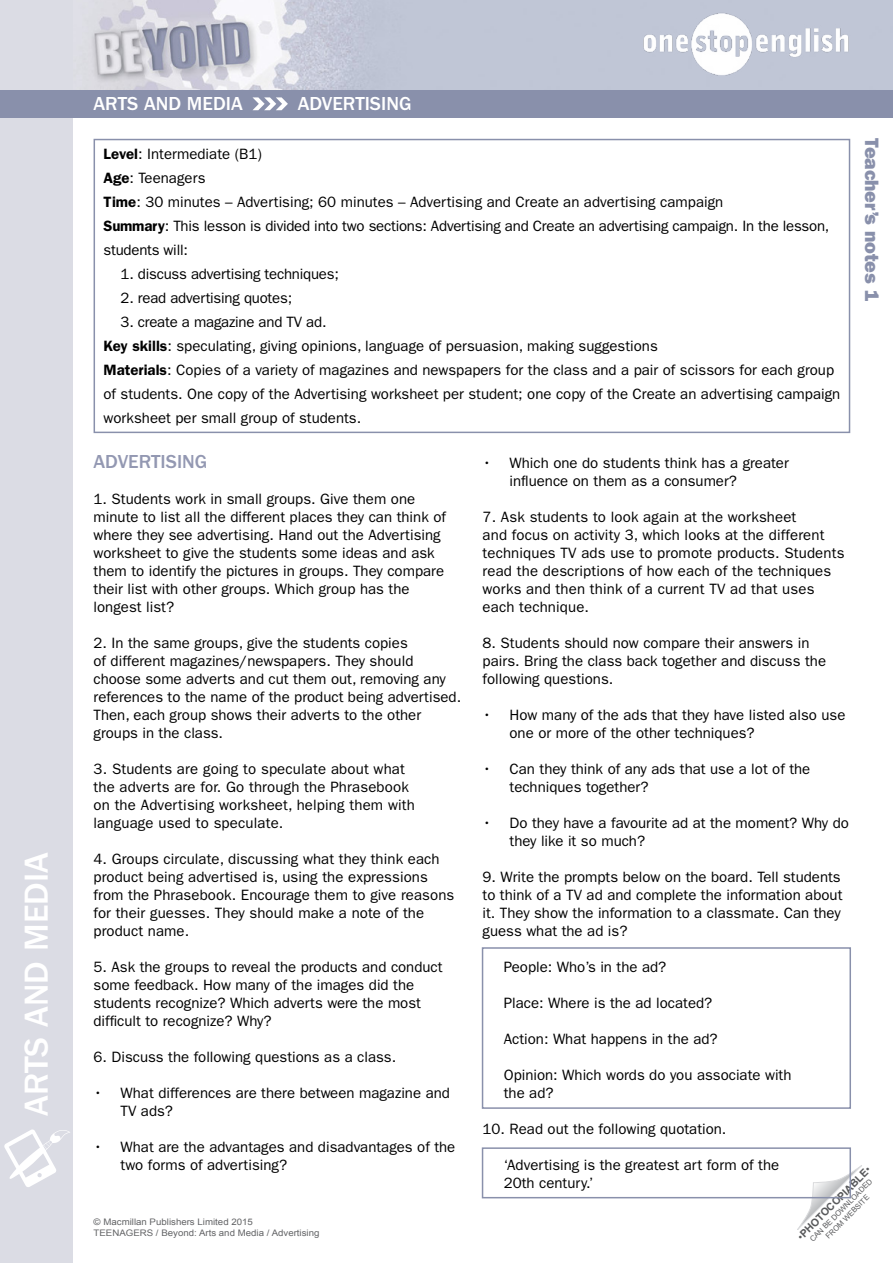
<style>
.page{position:relative;width:893px;height:1263px;background:#fff}
.page>*{position:absolute;margin:0;border:0;box-sizing:border-box;transform-origin:0 0}
.t1{font:500 34.5px "ITC Franklin Gothic Std";color:#fff}
.t2{font:500 19.5px "ITC Franklin Gothic Std";color:#fff}
.t3{font:19.5px "ITC Franklin Gothic Std Hvy";color:#8990ab}
.t4{font:500 19.5px "ITC Franklin Gothic Std";color:#9398b2}
.t5{font:15px/18px "ITC Franklin Gothic Std";color:#000}
.t6{font:700 10.5px "Arial";color:#58595b}
.t7{font:9px/10.8px "Arial";color:#636466;scale:1.08 1}
.t8{font:7.5px/9px "Arial";color:#58595b;text-align:center}
.s1{font-weight:600}
.s2{font-weight:400}
</style>
<div class="page">
<svg style="left:797px;top:1165px;width:65px;height:65px"></svg>
<img style="left:72px;top:0;width:821px;height:90px">
<img style="left:642px;top:6px;width:208px;height:75px">
<div style="left:0;top:0;width:72px;height:1263px;background:#dbdce4"></div>
<svg style="left:4px;top:1129px;width:66px;height:58px"></svg>
<div style="left:0;top:90px;width:893px;height:27px;background:#8990ab"></div>
<svg style="left:252px;top:97px;width:36px;height:13px"></svg>
<div style="left:94px;top:139px;width:756px;height:294px;border:2px solid #8990ab"></div>
<div style="left:482px;top:1147px;width:369px;height:51px;border:2px solid #8990ab"></div>
<div style="left:482px;top:947px;width:369px;height:162px;border:2px solid #8990ab"></div>
<h1 class="t1" style="left:17px;top:1116px;width:265px;rotate:-90deg">ARTS AND MEDIA</h1>
<h2 class="t2" style="left:94px;top:93px;width:151px">ARTS AND MEDIA</h2>
<h2 class="t2" style="left:298px;top:93px;width:115px">ADVERTISING</h2>
<p class="t5" style="left:104px;top:142px;width:727px;line-height:24px"><span class="s1">Level</span>: Intermediate (B1)<br><span class="s1">Age</span>: Teenagers<br><span class="s1">Time</span>: 30 minutes – Advertising; 60 minutes – Advertising and Create an advertising campaign<br><span class="s1">Summary</span>: This lesson is divided into two sections: Advertising and Create an advertising campaign. In the lesson, students will:</p>
<p class="t5" style="left:121px;top:265px;width:220px">1. discuss advertising techniques;</p>
<p class="t5" style="left:121px;top:289px;width:173px">2. read advertising quotes;</p>
<p class="t5" style="left:104px;top:310px;width:738px;line-height:24px;text-indent:17px">3. create a magazine and TV ad.<br><span class="s1">Key skills</span>: speculating, giving opinions, language of persuasion, making suggestions<br><span class="s1">Materials</span>: Copies of a variety of magazines and newspapers for the class and a pair of scissors for each group of students. One copy of the Advertising worksheet per student; one copy of the Create an advertising campaign worksheet per small group of students.</p>
<h2 class="t3" style="left:883px;top:138px;width:165px;rotate:90deg">Teacher’s notes 1</h2>
<h2 class="t4" style="left:94px;top:451px;width:115px">ADVERTISING</h2>
<p class="t5" style="left:94px;top:490px;width:354px">1. Students work in small groups. Give them one minute to list all the different places they can think of where they see advertising. Hand out the Advertising worksheet to give the students some ideas and ask them to identify the pictures in groups. They compare their list with other groups. Which group has the longest list?</p>
<p class="t5" style="left:94px;top:634px;width:369px">2. In the same groups, give the students copies<br>of different magazines/newspapers. They should choose some adverts and cut them out, removing any references to the name of the product being advertised.<br>Then, each group shows their adverts to the other groups in the class.</p>
<p class="t5" style="left:94px;top:760px;width:323px">3. Students are going to speculate about what the adverts are for. Go through the Phrasebook on the Advertising worksheet, helping them with language used to speculate.</p>
<p class="t5" style="left:94px;top:850px;width:362px">4. Groups circulate, discussing what they think each product being advertised is, using the expressions from the Phrasebook. Encourage them to give reasons for their guesses. They should make a note of the product name.</p>
<p class="t5" style="left:94px;top:958px;width:351px">5. Ask the groups to reveal the products and conduct some feedback. How many of the images did the students recognize? Which adverts were the most difficult to recognize? Why?</p>
<p class="t5" style="left:94px;top:1048px;width:304px">6. Discuss the following questions as a class.</p>
<p class="t5" style="left:121px;top:1084px;width:331px;text-indent:-27px">• What differences are there between magazine and<br>TV ads?</p>
<p class="t5" style="left:121px;top:1138px;width:336px;text-indent:-27px">• What are the advantages and disadvantages of the two forms of advertising?</p>
<p class="t7" style="left:94px;top:1217px;width:211px">© Macmillan Publishers Limited 2015<br>TEENAGERS / Beyond: Arts and Media / Advertising</p>
<p class="t5" style="left:510px;top:454px;width:281px;text-indent:-27px">• Which one do students think has a greater influence on them as a consumer?</p>
<p class="t5" style="left:483px;top:508px;width:363px">7. Ask students to look again at the worksheet<br>and focus on activity 3, which looks at the different techniques TV ads use to promote products. Students read the descriptions of how each of the techniques works and then think of a current TV ad that uses each technique.</p>
<p class="t5" style="left:483px;top:634px;width:345px">8. Students should now compare their answers in pairs. Bring the class back together and discuss the following questions.</p>
<p class="t5" style="left:510px;top:706px;width:337px;text-indent:-27px">• How many of the ads that they have listed also use one or more of the other techniques?</p>
<p class="t5" style="left:510px;top:760px;width:302px;text-indent:-27px">• Can they think of any ads that use a lot of the techniques together?</p>
<p class="t5" style="left:510px;top:814px;width:341px;text-indent:-27px">• Do they have a favourite ad at the moment? Why do they like it so much?</p>
<p class="t5" style="left:483px;top:868px;width:361px">9. Write the prompts below on the board. Tell students to think of a TV ad and complete the information about it. They show the information to a classmate. Can they guess what the ad is?</p>
<p class="t5" style="left:504px;top:958px;width:164px">People: Who’s in the ad?</p>
<p class="t5" style="left:504px;top:994px;width:210px">Place: Where is the ad located?</p>
<p class="t5" style="left:504px;top:1030px;width:215px">Action: What happens in the ad?</p>
<p class="t5" style="left:504px;top:1066px;width:289px">Opinion: Which words do you associate with the ad?</p>
<p class="t5" style="left:483px;top:1120px;width:245px">10. Read out the following quotation.</p>
<p class="t5" style="left:504px;top:1156px;width:277px">‘Advertising is the greatest art form of the<br>20th century.’</p>
<p class="t6" style="left:794px;top:1233px;width:100px;rotate:-45deg"><span class="s2">•</span>PHOTOCOPIABLE<span class="s2">•</span></p>
<p class="t8" style="left:808px;top:1237px;width:86px;rotate:-45deg">CAN BE DOWNLOADED<br>FROM WEBSITE</p>
</div>
